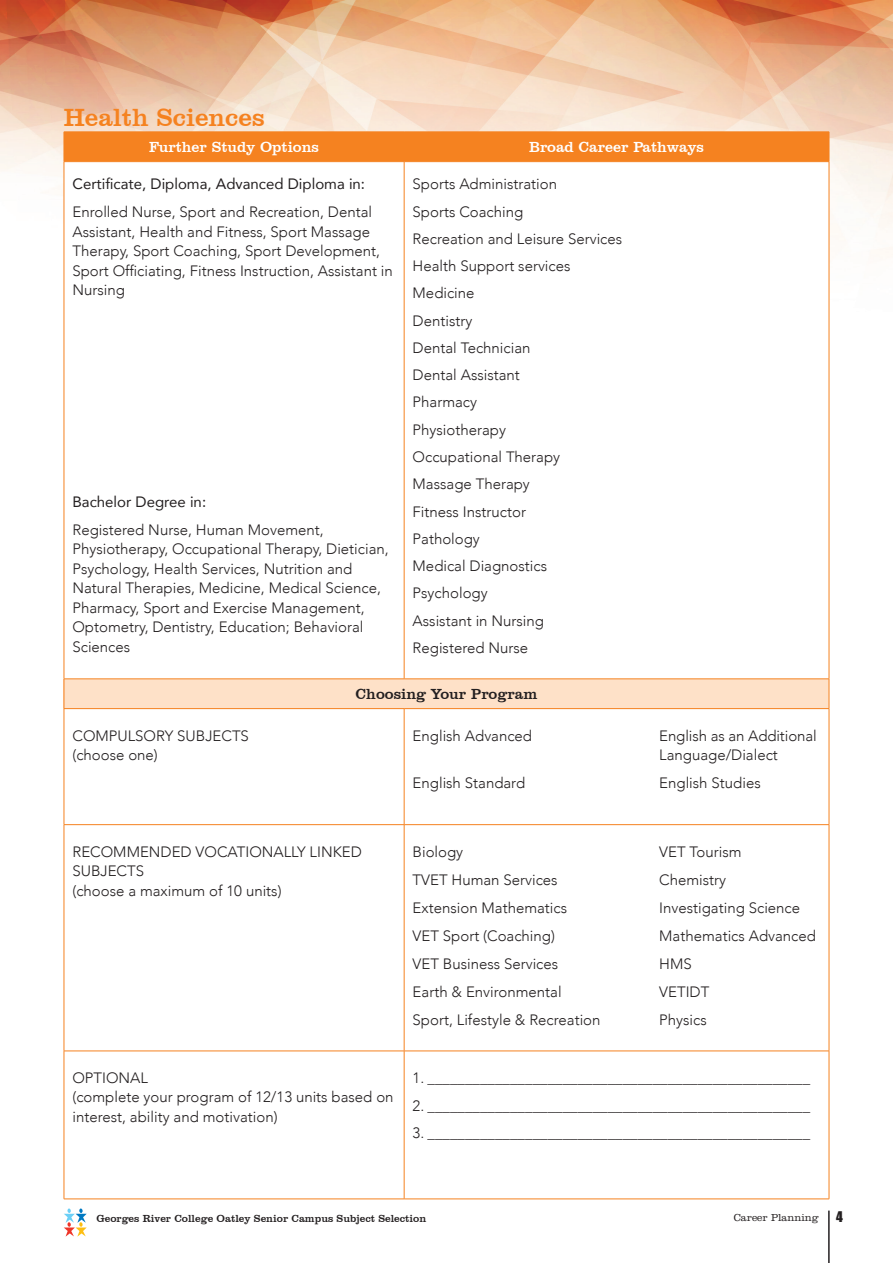
<style>
.page{position:relative;width:893px;height:1263px;background:#fff}
.page>*{position:absolute;margin:0;border:0;box-sizing:border-box;transform-origin:0 0}
.t1{font:25.5px "Clarendon BT";color:#f58220}
.t2{font:300 15px/27.3px "Avenir";color:#231f20}
.t3{font:15px "Avenir";color:#231f20}
.t4{font:15px "Clarendon BT";color:#fff}
.t5{font:15px "Clarendon BT";color:#231f20}
.t6{font:13.5px "Impact";color:#231f20}
.t7{font:10.5px "Clarendon BT";color:#231f20}
.t8{font:300 10.5px "Clarendon";color:#231f20}
</style>
<div class="page">
<img style="left:0;top:0;width:893px;height:833px">
<svg style="left:64px;top:1208px;width:23px;height:28px"></svg>
<hr style="left:828px;top:1210px;width:2px;height:53px;background:#231f20">
<svg style="left:65px;top:162px;width:764px;height:517px"></svg>
<div style="left:64px;top:679px;width:765px;height:30px;background:#fee1c8"></div>
<div style="left:64px;top:132px;width:766px;height:30px;background:#f58220"></div>
<hr style="left:64px;top:162px;width:1px;height:517px;background:#f58220">
<hr style="left:64px;top:161px;width:340px;height:1px;background:#f58220">
<hr style="left:404px;top:161px;width:425px;height:1px;background:#f58220">
<hr style="left:404px;top:162px;width:1px;height:517px;background:#f58220">
<hr style="left:829px;top:162px;width:1px;height:517px;background:#f58220">
<svg style="left:64px;top:680px;width:1px;height:28px"></svg>
<hr style="left:64px;top:679px;width:340px;height:1px;background:#f58220">
<hr style="left:404px;top:679px;width:425px;height:1px;background:#f58220">
<svg style="left:829px;top:679px;width:1px;height:29px"></svg>
<hr style="left:64px;top:709px;width:1px;height:115px;background:#f58220">
<hr style="left:64px;top:708px;width:340px;height:1px;background:#f58220">
<hr style="left:404px;top:708px;width:425px;height:1px;background:#f58220">
<hr style="left:404px;top:709px;width:1px;height:115px;background:#f58220">
<hr style="left:829px;top:709px;width:1px;height:115px;background:#f58220">
<hr style="left:64px;top:825px;width:1px;height:226px;background:#f58220">
<hr style="left:64px;top:824px;width:340px;height:1px;background:#f58220">
<hr style="left:404px;top:824px;width:425px;height:1px;background:#f58220">
<hr style="left:404px;top:825px;width:1px;height:226px;background:#f58220">
<hr style="left:829px;top:825px;width:1px;height:226px;background:#f58220">
<hr style="left:64px;top:1051px;width:1px;height:148px;background:#f58220">
<hr style="left:64px;top:1051px;width:340px;height:1px;background:#f58220">
<hr style="left:64px;top:1199px;width:340px;height:1px;background:#f58220">
<hr style="left:404px;top:1051px;width:1px;height:148px;background:#f58220">
<hr style="left:404px;top:1051px;width:425px;height:1px;background:#f58220">
<hr style="left:829px;top:1051px;width:1px;height:148px;background:#f58220">
<hr style="left:404px;top:1199px;width:425px;height:1px;background:#f58220">
<h1 class="t1" style="left:64px;top:101px;width:202px">Health Sciences</h1>
<p class="t4" style="left:149px;top:138px;width:171px">Further Study Options</p>
<p class="t4" style="left:529px;top:138px;width:176px">Broad Career Pathways</p>
<p class="t3" style="left:72px;top:172px;width:294px">Certificate, Diploma, Advanced Diploma in:</p>
<p class="t2" style="left:72px;top:202px;width:322px;line-height:19.5px">Enrolled Nurse, Sport and Recreation, Dental Assistant, Health and Fitness, Sport Massage Therapy, Sport Coaching, Sport Development, Sport Officiating, Fitness Instruction, Assistant in Nursing</p>
<p class="t2" style="left:413px;top:171px;width:211px">Sports Administration<br>Sports Coaching<br>Recreation and Leisure Services<br>Health Support services<br>Medicine<br>Dentistry<br>Dental Technician<br>Dental Assistant<br>Pharmacy<br>Physiotherapy<br>Occupational Therapy<br>Massage Therapy<br>Fitness Instructor<br>Pathology<br>Medical Diagnostics<br>Psychology<br>Assistant in Nursing<br>Registered Nurse</p>
<p class="t5" style="left:356px;top:685px;width:183px">Choosing Your Program</p>
<p class="t3" style="left:72px;top:489px;width:135px">Bachelor Degree in:</p>
<p class="t2" style="left:72px;top:520px;width:318px;line-height:19.5px">Registered Nurse, Human Movement, Physiotherapy, Occupational Therapy, Dietician, Psychology, Health Services, Nutrition and Natural Therapies, Medicine, Medical Science, Pharmacy, Sport and Exercise Management, Optometry, Dentistry, Education; Behavioral Sciences</p>
<p class="t2" style="left:72px;top:726px;width:178px;line-height:19.5px">COMPULSORY SUBJECTS (choose one)</p>
<p class="t2" style="left:413px;top:722px;width:121px">English Advanced</p>
<p class="t2" style="left:659px;top:726px;width:159px;line-height:19.5px">English as an Additional<br>Language/Dialect</p>
<p class="t2" style="left:413px;top:769px;width:114px">English Standard</p>
<p class="t2" style="left:659px;top:769px;width:103px">English Studies</p>
<p class="t2" style="left:72px;top:842px;width:291px;line-height:19.5px">RECOMMENDED VOCATIONALLY LINKED<br>SUBJECTS<br>(choose a maximum of 10 units)</p>
<p class="t2" style="left:413px;top:838px;width:52px">Biology</p>
<p class="t2" style="left:659px;top:838px;width:84px">VET Tourism</p>
<p class="t2" style="left:413px;top:866px;width:147px">TVET Human Services</p>
<p class="t2" style="left:659px;top:866px;width:68px">Chemistry</p>
<p class="t2" style="left:413px;top:894px;width:156px">Extension Mathematics</p>
<p class="t2" style="left:659px;top:894px;width:142px">Investigating Science</p>
<p class="t2" style="left:413px;top:922px;width:144px">VET Sport (Coaching)</p>
<p class="t2" style="left:659px;top:922px;width:158px">Mathematics Advanced</p>
<p class="t2" style="left:413px;top:950px;width:147px">VET Business Services</p>
<p class="t2" style="left:659px;top:950px;width:34px">HMS</p>
<p class="t2" style="left:413px;top:978px;width:150px">Earth &amp; Environmental</p>
<p class="t2" style="left:659px;top:978px;width:52px">VETIDT</p>
<p class="t2" style="left:413px;top:1006px;width:189px">Sport, Lifestyle &amp; Recreation</p>
<p class="t2" style="left:659px;top:1006px;width:49px">Physics</p>
<p class="t2" style="left:72px;top:1068px;width:323px;line-height:19.5px">OPTIONAL<br>(complete your program of 12/13 units based on interest, ability and motivation)</p>
<p class="t2" style="left:413px;top:1064px;width:399px">1. ___________________________________________________</p>
<p class="t2" style="left:413px;top:1092px;width:399px">2. ___________________________________________________</p>
<p class="t2" style="left:413px;top:1119px;width:399px">3. ___________________________________________________</p>
<p class="t7" style="left:97px;top:1212px;width:331px">Georges River College Oatley Senior Campus Subject Selection</p>
<p class="t8" style="left:734px;top:1212px;width:86px">Career Planning</p>
<p class="t6" style="left:836px;top:1206px;width:8px">4</p>
</div>
